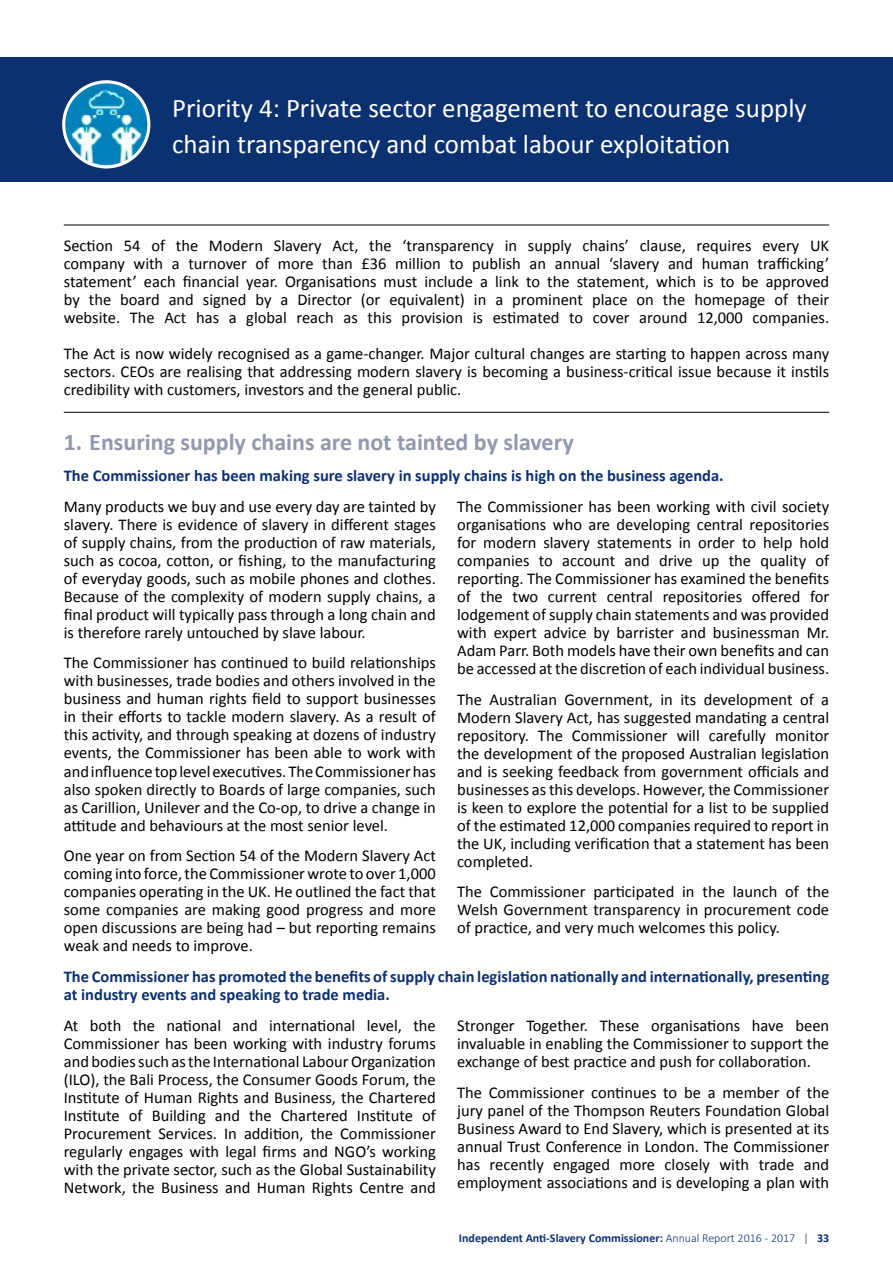
<style>
.page{position:relative;width:893px;height:1263px;background:#fff}
.page>*{position:absolute;margin:0;border:0;box-sizing:border-box;transform-origin:0 0}
.t1{font:27px/36px "Calibri";color:#fff}
.t2{font:700 24px "Calibri";color:#9298ad}
.t3{font:16.5px/18px "Calibri";color:#000;text-align:justify}
.t4{font:700 16.5px/18px "Calibri";color:#0c3171}
.t5{font:700 12px "Calibri";color:#0c3171}
.s1{font-weight:300}
</style>
<div class="page">
<div style="left:0;top:57px;width:893px;height:125px;background:#0c3171"></div>
<img style="left:64px;top:82px;width:85px;height:85px;border-radius:43px">
<div style="left:62px;top:80px;width:88px;height:88px;border:3px solid #fff;border-radius:50%"></div>
<hr style="left:64px;top:225px;width:765px;height:1px;background:#000">
<hr style="left:64px;top:412px;width:765px;height:1px;background:#000">
<h1 class="t1" style="left:172px;top:90px;width:636px">Priority 4: Private sector engagement to encourage supply chain transparency and combat labour exploitation</h1>
<p class="t3" style="left:64px;top:236px;width:767px">Section 54 of the Modern Slavery Act, the ‘transparency in supply chains’ clause, requires every UK company with a turnover of more than £36 million to publish an annual ‘slavery and human trafficking’ statement’ each financial year. Organisations must include a link to the statement, which is to be approved by the board and signed by a Director (or equivalent) in a prominent place on the homepage of their website. The Act has a global reach as this provision is estimated to cover around 12,000 companies.</p>
<p class="t3" style="left:64px;top:344px;width:767px">The Act is now widely recognised as a game-changer. Major cultural changes are starting to happen across many sectors. CEOs are realising that addressing modern slavery is becoming a business-critical issue because it instils credibility with customers, investors and the general public.</p>
<h2 class="t2" style="left:64px;top:427px;width:511px">1. Ensuring supply chains are not tainted by slavery</h2>
<p class="t4" style="left:64px;top:466px;width:661px">The Commissioner has been making sure slavery in supply chains is high on the business agenda.</p>
<p class="t3" style="left:64px;top:497px;width:374px">Many products we buy and use every day are tainted by slavery. There is evidence of slavery in different stages of supply chains, from the production of raw materials, such as cocoa, cotton, or fishing, to the manufacturing of everyday goods, such as mobile phones and clothes.<br>Because of the complexity of modern supply chains, a final product will typically pass through a long chain and is therefore rarely untouched by slave labour.</p>
<p class="t3" style="left:64px;top:654px;width:374px">The Commissioner has continued to build relationships with businesses, trade bodies and others involved in the business and human rights field to support businesses in their efforts to tackle modern slavery. As a result of this activity, and through speaking at dozens of industry events, the Commissioner has been able to work with and influence top level executives. The Commissioner has also spoken directly to Boards of large companies, such as Carillion, Unilever and the Co-op, to drive a change in attitude and behaviours at the most senior level.</p>
<p class="t3" style="left:64px;top:847px;width:374px">One year on from Section 54 of the Modern Slavery Act coming into force, the Commissioner wrote to over 1,000 companies operating in the UK. He outlined the fact that some companies are making good progress and more open discussions are being had – but reporting remains weak and needs to improve.</p>
<p class="t3" style="left:457px;top:497px;width:374px">The Commissioner has been working with civil society organisations who are developing central repositories for modern slavery statements in order to help hold companies to account and drive up the quality of reporting. The Commissioner has examined the benefits of the two current central repositories offered for lodgement of supply chain statements and was provided with expert advice by barrister and businessman Mr.<br>Adam Parr. Both models have their own benefits and can be accessed at the discretion of each individual business.</p>
<p class="t3" style="left:457px;top:690px;width:374px">The Australian Government, in its development of a Modern Slavery Act, has suggested mandating a central repository. The Commissioner will carefully monitor the development of the proposed Australian legislation and is seeking feedback from government officials and businesses as this develops. However, the Commissioner is keen to explore the potential for a list to be supplied of the estimated 12,000 companies required to report in the UK, including verification that a statement has been completed.</p>
<p class="t3" style="left:457px;top:883px;width:374px">The Commissioner participated in the launch of the Welsh Government transparency in procurement code of practice, and very much welcomes this policy.</p>
<p class="t4" style="left:64px;top:967px;width:767px">The Commissioner has promoted the benefits of supply chain legislation nationally and internationally, presenting at industry events and speaking to trade media.</p>
<p class="t3" style="left:64px;top:1016px;width:374px">At both the national and international level, the Commissioner has been working with industry forums and bodies such as the International Labour Organization (ILO), the Bali Process, the Consumer Goods Forum, the Institute of Human Rights and Business, the Chartered Institute of Building and the Chartered Institute of Procurement Services. In addition, the Commissioner regularly engages with legal firms and NGO’s working with the private sector, such as the Global Sustainability Network, the Business and Human Rights Centre and</p>
<p class="t3" style="left:457px;top:1016px;width:374px">Stronger Together. These organisations have been invaluable in enabling the Commissioner to support the exchange of best practice and push for collaboration.</p>
<p class="t3" style="left:457px;top:1083px;width:374px">The Commissioner continues to be a member of the jury panel of the Thompson Reuters Foundation Global Business Award to End Slavery, which is presented at its annual Trust Conference in London. The Commissioner has recently engaged more closely with trade and employment associations and is developing a plan with</p>
<p class="t5" style="left:459px;top:1230px;width:372px">Independent Anti-Slavery Commissioner: <span class="s1">Annual Report 2016 - 2017 |</span> 33</p>
</div>
